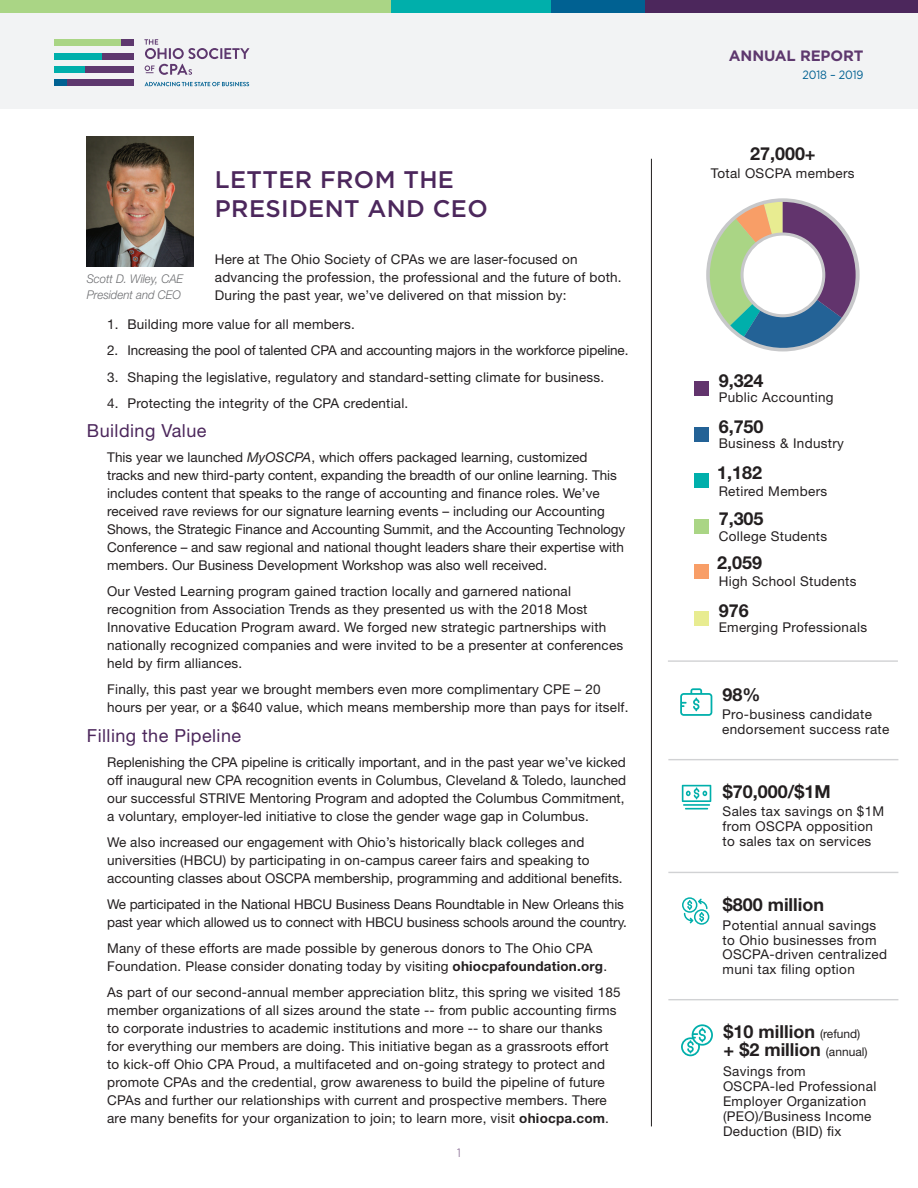
<style>
.page{position:relative;width:918px;height:1188px;background:#fff}
.page>*{position:absolute;margin:0;border:0;box-sizing:border-box;transform-origin:0 0}
.t1{font:500 24px "Gotham";letter-spacing:.015em;color:#4c275c}
.t2{font:700 18px/18px "Helvetica Neue LT Std";color:#231f20}
.Headline_1{font:18px "Helvetica Neue LT Std";letter-spacing:.025em;color:#4c275c}
.t3{font:700 15px "Gotham";letter-spacing:-.01em;color:#5e386e}
.Body_1{font:13.5px/18px "Helvetica Neue LT Std";letter-spacing:.015em;color:#231f20}
.Body_1-2{font:13.5px/18px "Helvetica Neue LT Std";letter-spacing:-.01em;color:#231f20}
.t4{font:italic 300 12px/16.5px "Helvetica Neue LT Std";color:#6c6d70;scale:.95 1}
.t5{font:12px "Gotham";letter-spacing:-.01em;color:#006192;scale:.9 1}
.t6{font:300 12px "Gotham";color:#5e386e;scale:.9 1}
.s1{font-style:italic}
.s2{font-weight:700}
.s3{font-weight:400;font-size:12px}
</style>
<div class="page">
<div style="left:0;top:0;width:918px;height:109px;background:#f2f3f4"></div>
<div style="left:0;top:0;width:391px;height:13px;background:#aad585"></div>
<div style="left:391px;top:0;width:160px;height:13px;background:#00afab"></div>
<div style="left:551px;top:0;width:94px;height:13px;background:#006192"></div>
<div style="left:645px;top:0;width:273px;height:13px;background:#4c275c"></div>
<img style="left:87px;top:136px;width:106px;height:131px">
<hr style="left:651px;top:159px;width:1px;height:967px;background:#231f20">
<hr style="left:668px;top:759px;width:230px;height:1px;background:#d1d2d4">
<hr style="left:668px;top:872px;width:230px;height:1px;background:#d1d2d4">
<div style="left:695px;top:427px;width:14px;height:15px;background:#236296"></div>
<div style="left:695px;top:381px;width:14px;height:15px;background:#62346d"></div>
<div style="left:695px;top:519px;width:14px;height:15px;background:#aad585"></div>
<div style="left:695px;top:474px;width:14px;height:14px;background:#00afab"></div>
<div style="left:695px;top:611px;width:14px;height:15px;background:#e8ec91"></div>
<div style="left:695px;top:564px;width:14px;height:14px;background:#f89e67"></div>
<svg style="left:706px;top:202px;width:150px;height:150px"></svg>
<svg style="left:741px;top:232px;width:84px;height:85px"></svg>
<div style="left:744px;top:236px;width:78px;height:78px;background:#fff;border-radius:50%"></div>
<hr style="left:668px;top:660px;width:230px;height:2px;background:#d1d2d4">
<svg style="left:680px;top:688px;width:32px;height:28px"></svg>
<hr style="left:683px;top:804px;width:27px;height:2px;background:#00afab">
<hr style="left:685px;top:808px;width:23px;height:2px;background:#00afab">
<svg style="left:682px;top:785px;width:29px;height:17px"></svg>
<svg style="left:682px;top:897px;width:27px;height:28px"></svg>
<hr style="left:668px;top:999px;width:230px;height:1px;background:#d1d2d4">
<svg style="left:681px;top:1024px;width:32px;height:32px"></svg>
<div style="left:54px;top:79px;width:13px;height:7px;background:#006192"></div>
<div style="left:54px;top:66px;width:32px;height:7px;background:#00afab"></div>
<div style="left:54px;top:53px;width:49px;height:6px;background:#00afab"></div>
<div style="left:86px;top:66px;width:48px;height:7px;background:#5e386e"></div>
<div style="left:103px;top:53px;width:31px;height:6px;background:#5e386e"></div>
<div style="left:67px;top:79px;width:67px;height:7px;background:#5e386e"></div>
<div style="left:121px;top:39px;width:13px;height:7px;background:#5e386e"></div>
<div style="left:54px;top:39px;width:67px;height:7px;background:#aad585"></div>
<svg style="left:144px;top:39px;width:105px;height:36px"></svg>
<svg style="left:145px;top:82px;width:104px;height:4px"></svg>
<p class="t1" style="left:215px;top:164px;width:241px">LETTER FROM THE</p>
<p class="t1" style="left:215px;top:193px;width:274px">PRESIDENT AND CEO</p>
<p class="Body_1" style="left:215px;top:250px;width:408px">Here at The Ohio Society of CPAs we are laser-focused on advancing the profession, the professional and the future of both.<br>During the past year, we’ve delivered on that mission by:</p>
<p class="Body_1" style="left:107px;top:315px;width:249px">1. Building more value for all members.</p>
<p class="Body_1-2" style="left:107px;top:341px;width:523px">2. Increasing the pool of talented CPA and accounting majors in the workforce pipeline.</p>
<p class="Body_1" style="left:107px;top:368px;width:498px">3. Shaping the legislative, regulatory and standard-setting climate for business.</p>
<p class="Body_1" style="left:107px;top:394px;width:303px">4. Protecting the integrity of the CPA credential.</p>
<p class="Headline_1" style="left:87px;top:420px;width:121px">Building Value</p>
<p class="Body_1" style="left:107px;top:448px;width:520px">This year we launched <span class="s1">MyOSCPA</span>, which offers packaged learning, customized tracks and new third-party content, expanding the breadth of our online learning. This includes content that speaks to the range of accounting and finance roles. We’ve received rave reviews for our signature learning events – including our Accounting Shows, the Strategic Finance and Accounting Summit, and the Accounting Technology Conference – and saw regional and national thought leaders share their expertise with members. Our Business Development Workshop was also well received.</p>
<p class="Body_1" style="left:107px;top:582px;width:518px">Our Vested Learning program gained traction locally and garnered national recognition from Association Trends as they presented us with the 2018 Most Innovative Education Program award. We forged new strategic partnerships with nationally recognized companies and were invited to be a presenter at conferences held by firm alliances.</p>
<p class="Body_1" style="left:107px;top:680px;width:523px">Finally, this past year we brought members even more complimentary CPE – 20 hours per year, or a $640 value, which means membership more than pays for itself.</p>
<p class="Headline_1" style="left:87px;top:725px;width:156px">Filling the Pipeline</p>
<p class="Body_1" style="left:107px;top:753px;width:521px;text-align:justify">Replenishing the CPA pipeline is critically important, and in the past year we’ve kicked off inaugural new CPA recognition events in Columbus, Cleveland &amp; Toledo, launched our successful STRIVE Mentoring Program and adopted the Columbus Commitment, a voluntary, employer-led initiative to close the gender wage gap in Columbus.</p>
<p class="Body_1" style="left:107px;top:833px;width:517px">We also increased our engagement with Ohio’s historically black colleges and universities (HBCU) by participating in on-campus career fairs and speaking to accounting classes about OSCPA membership, programming and additional benefits.</p>
<p class="Body_1-2" style="left:107px;top:895px;width:521px">We participated in the National HBCU Business Deans Roundtable in New Orleans this past year which allowed us to connect with HBCU business schools around the country.</p>
<p class="Body_1" style="left:107px;top:939px;width:501px">Many of these efforts are made possible by generous donors to The Ohio CPA<br>Foundation. Please consider donating today by visiting <span class="s2">ohiocpafoundation.org</span>.</p>
<p class="Body_1" style="left:107px;top:983px;width:515px">As part of our second-annual member appreciation blitz, this spring we visited 185 member organizations of all sizes around the state -- from public accounting firms to corporate industries to academic institutions and more -- to share our thanks for everything our members are doing. This initiative began as a grassroots effort to kick-off Ohio CPA Proud, a multifaceted and on-going strategy to protect and promote CPAs and the credential, grow awareness to build the pipeline of future CPAs and further our relationships with current and prospective members. There are many benefits for your organization to join; to learn more, visit <span class="s2">ohiocpa.com</span>.</p>
<p class="t4" style="left:87px;top:270px;width:103px">Scott D. Wiley, CAE<br>President and CEO</p>
<p class="t6" style="left:457px;top:1145px;width:6px">1</p>
<p class="t3" style="left:729px;top:46px;width:136px">ANNUAL REPORT</p>
<p class="t5" style="left:803px;top:67px;width:69px">2018 – 2019</p>
<p class="t2" style="left:750px;top:144px;width:67px">27,000+</p>
<p class="Body_1" style="left:711px;top:165px;width:145px">Total OSCPA members</p>
<p class="t2" style="left:719px;top:371px;width:46px">9,324</p>
<p class="Body_1" style="left:719px;top:388px;width:116px">Public Accounting</p>
<p class="t2" style="left:719px;top:417px;width:46px">6,750</p>
<p class="Body_1" style="left:719px;top:434px;width:127px">Business &amp; Industry</p>
<p class="t2" style="left:717px;top:463px;width:46px">1,182</p>
<p class="Body_1" style="left:719px;top:482px;width:110px">Retired Members</p>
<p class="t2" style="left:719px;top:509px;width:46px">7,305</p>
<p class="Body_1" style="left:719px;top:527px;width:110px">College Students</p>
<p class="t2" style="left:717px;top:553px;width:46px">2,059</p>
<p class="Body_1" style="left:719px;top:572px;width:139px">High School Students</p>
<p class="t2" style="left:719px;top:601px;width:31px">976</p>
<p class="Body_1" style="left:719px;top:618px;width:150px">Emerging Professionals</p>
<p class="t2" style="left:722px;top:685px;width:39px">98%</p>
<p class="Body_1" style="left:722px;top:706px;width:169px;line-height:15px">Pro-business candidate endorsement success rate</p>
<p class="t2" style="left:723px;top:782px;width:109px">$70,000/$1M</p>
<p class="Body_1" style="left:723px;top:804px;width:163px;line-height:15px">Sales tax savings on $1M from OSCPA opposition to sales tax on services</p>
<p class="t2" style="left:723px;top:895px;width:103px">$800 million</p>
<p class="Body_1" style="left:723px;top:917px;width:166px;line-height:15px">Potential annual savings to Ohio businesses from<br>OSCPA-driven centralized muni tax filing option</p>
<p class="t2" style="left:724px;top:1022px;width:145px">$10 million <span class="s3">(refund) </span>+ $2 million <span class="s3">(annual)</span></p>
<p class="Body_1" style="left:723px;top:1064px;width:155px;line-height:15px">Savings from<br>OSCPA-led Professional<br>Employer Organization (PEO)/Business Income<br>Deduction (BID) fix</p>
</div>
